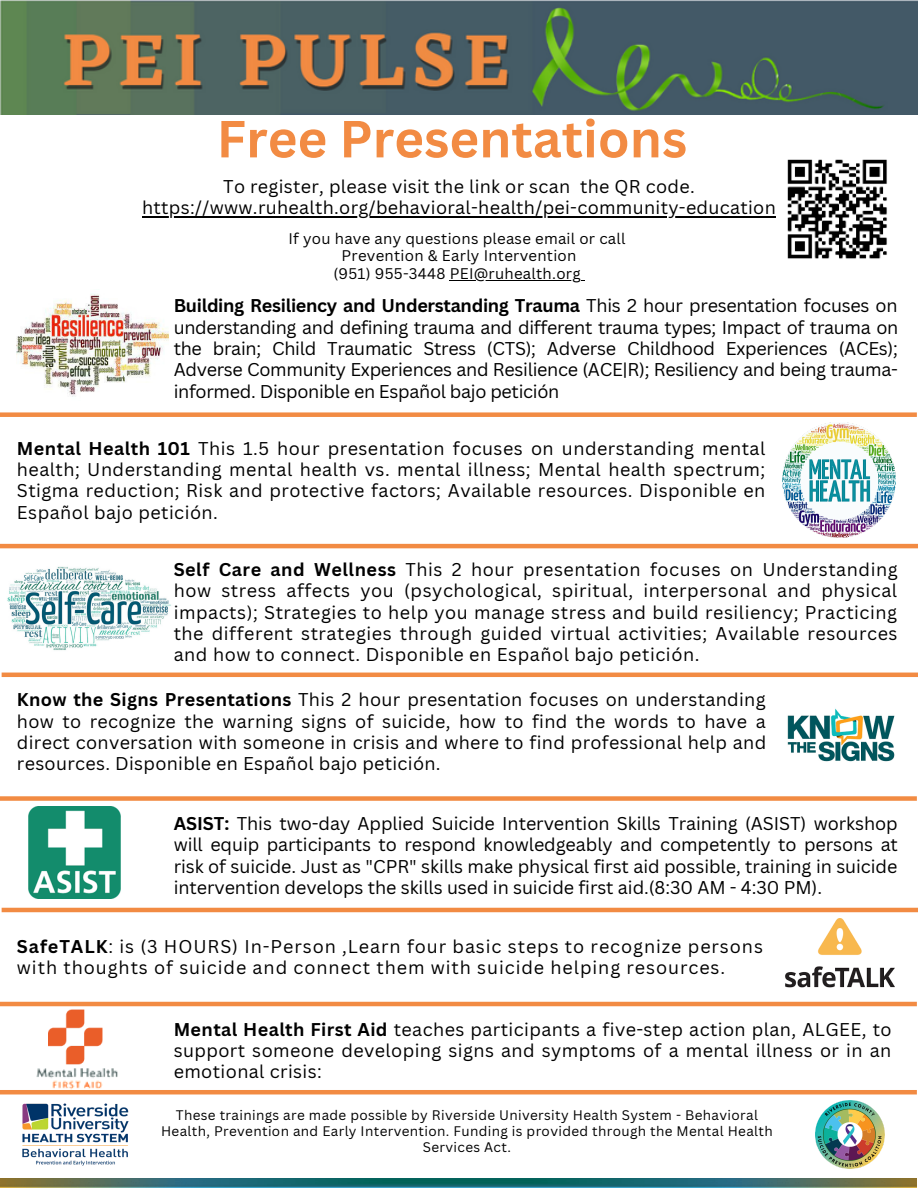
<style>
.page{position:relative;width:918px;height:1188px;background:#fff}
.page>*{position:absolute;margin:0;border:0;box-sizing:border-box;transform-origin:0 0}
.t1{font:700 51px "Canva Sans";color:#f28b43}
.t2{font:18px/21.3px "Canva Sans";letter-spacing:.02em;color:#000;text-align:justify}
.t3{font:18px/21.3px "Canva Sans";letter-spacing:.05em;color:#000}
.t4{font:15px/17.5px "Canva Sans";letter-spacing:.015em;color:#000;text-align:center}
.t5{font:13.5px/15.8px "Canva Sans";letter-spacing:.025em;color:#000;text-align:center}
.s1{font-weight:700}
</style>
<div class="page">
<img style="left:787px;top:159px;width:100px;height:100px">
<img style="left:28px;top:1068px;width:103px;height:27px">
<img style="left:787px;top:708px;width:108px;height:54px">
<div style="left:0;top:412px;width:917px;height:5px;background:#f28b43"></div>
<hr style="left:0;top:544px;width:918px;height:4px;background:#f28b43">
<hr style="left:2px;top:673px;width:916px;height:4px;background:#f28b43">
<div style="left:0;top:796px;width:917px;height:5px;background:#f28b43"></div>
<hr style="left:2px;top:908px;width:916px;height:4px;background:#f28b43">
<hr style="left:0;top:1002px;width:917px;height:4px;background:#f28b43">
<hr style="left:0;top:1090px;width:917px;height:4px;background:#f28b43">
<img style="left:0;top:1178px;width:917px;height:10px">
<img style="left:7px;top:566px;width:164px;height:85px">
<img style="left:783px;top:423px;width:112px;height:114px">
<img style="left:17px;top:293px;width:152px;height:104px">
<img style="left:785px;top:919px;width:109px;height:69px">
<img style="left:28px;top:806px;width:93px;height:93px">
<img style="left:48px;top:1006px;width:60px;height:64px">
<img style="left:816px;top:1100px;width:68px;height:69px">
<img style="left:22px;top:1103px;width:107px;height:63px">
<img style="left:0;top:0;width:918px;height:115px">
<hr style="left:142px;top:216px;width:634px;height:2px;background:#000">
<hr style="left:450px;top:280px;width:131px;height:1px;background:#000">
<h1 class="t1" style="left:217px;top:103px;width:472px">Free Presentations</h1>
<p class="t2" style="left:142px;top:176px;width:635px;text-align:center">To register, please visit the link or scan the QR code. https://www.ruhealth.org/behavioral-health/pei-community-education</p>
<p class="t4" style="left:288px;top:229px;width:339px">If you have any questions please email or call<br>Prevention &amp; Early Intervention<br>(951) 955-3448 PEI@ruhealth.org</p>
<p class="t2" style="left:174px;top:295px;width:726px"><span class="s1">Building Resiliency and Understanding Trauma</span> This 2 hour presentation focuses on understanding and defining trauma and different trauma types; Impact of trauma on the brain; Child Traumatic Stress (CTS); Adverse Childhood Experiences (ACEs); Adverse Community Experiences and Resilience (ACE|R); Resiliency and being trauma&shy;informed. Disponible en Español bajo petición</p>
<p class="t2" style="left:17px;top:437px;width:750px"><span class="s1">Mental Health 101</span> This 1.5 hour presentation focuses on understanding mental health; Understanding mental health vs. mental illness; Mental health spectrum; Stigma reduction; Risk and protective factors; Available resources. Disponible en Español bajo petición.</p>
<p class="t2" style="left:174px;top:558px;width:725px"><span class="s1">Self Care and Wellness</span> This 2 hour presentation focuses on Understanding how stress affects you (psychological, spiritual, interpersonal and physical impacts); Strategies to help you manage stress and build resiliency; Practicing the different strategies through guided virtual activities; Available resources and how to connect. Disponible en Español bajo petición.</p>
<p class="t2" style="left:17px;top:689px;width:751px"><span class="s1">Know the Signs Presentations</span> This 2 hour presentation focuses on understanding how to recognize the warning signs of suicide, how to find the words to have a direct conversation with someone in crisis and where to find professional help and resources. Disponible en Español bajo petición.</p>
<p class="t2" style="left:174px;top:812px;width:726px"><span class="s1">ASIST:</span> This two-day Applied Suicide Intervention Skills Training (ASIST) workshop will equip participants to respond knowledgeably and competently to persons at risk of suicide. Just as "CPR" skills make physical first aid possible, training in suicide intervention develops the skills used in suicide first aid.(8:30 AM - 4:30 PM).</p>
<p class="t3" style="left:17px;top:935px;width:748px"><span class="s1">SafeTALK</span>: is (3 HOURS) In-Person ,Learn four basic steps to recognize persons with thoughts of suicide and connect them with suicide helping resources.</p>
<p class="t2" style="left:174px;top:1018px;width:720px"><span class="s1">Mental Health First Aid</span> teaches participants a five-step action plan, ALGEE, to support someone developing signs and symptoms of a mental illness or in an emotional crisis:</p>
<p class="t5" style="left:161px;top:1107px;width:613px">These trainings are made possible by Riverside University Health System - Behavioral<br>Health, Prevention and Early Intervention. Funding is provided through the Mental Health<br>Services Act.</p>
</div>
